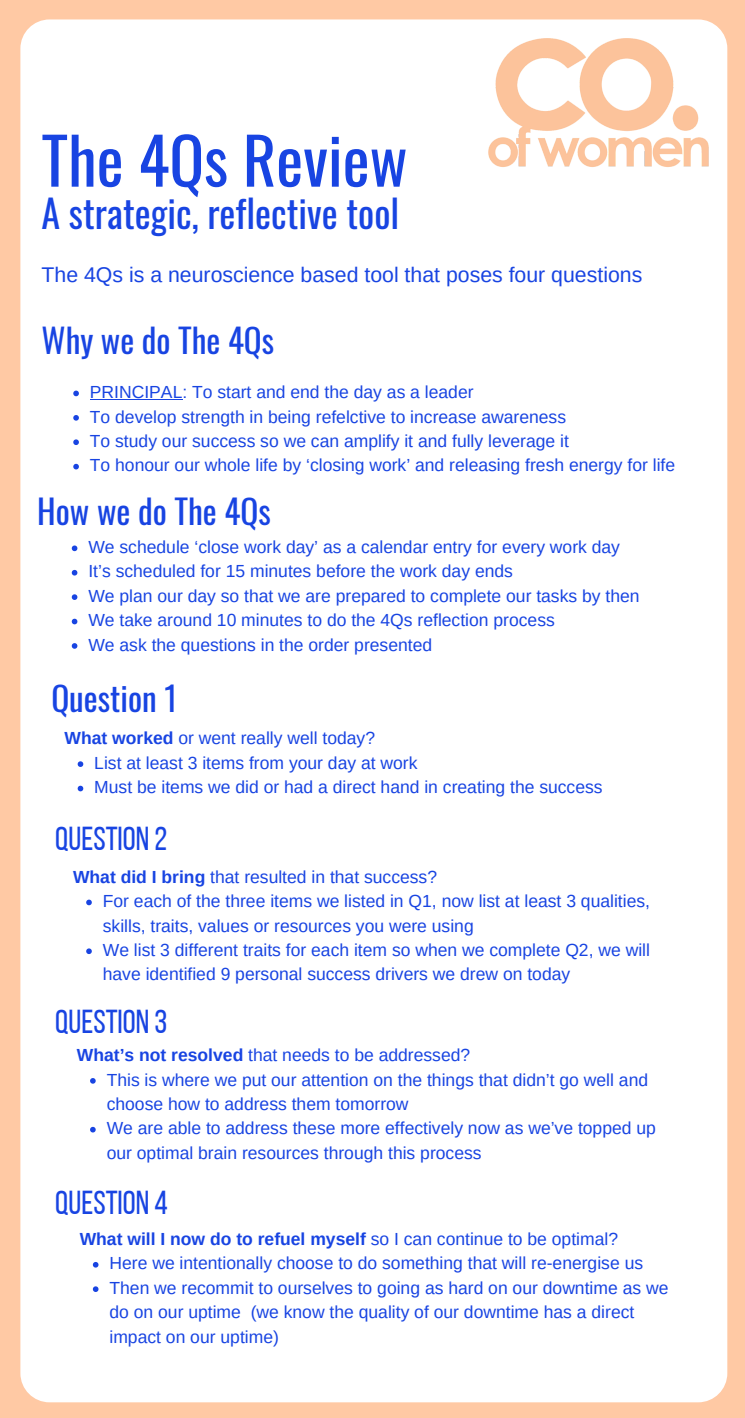
<style>
.page{position:relative;width:745px;height:1418px;background:#fff}
.page>*{position:absolute;margin:0;border:0;box-sizing:border-box;transform-origin:0 0}
.t1{font:64.12px "Oswald";color:#1844e2}
.t2{font:38px "Oswald";color:#1844e2}
.t3{font:33.12px "Bebas Neue";color:#1844e2}
.t4{font:33.12px "Oswald";color:#1844e2}
.t5{font:33px "Oswald";color:#1844e2}
.t6{font:21.25px "Arimo";color:#1844e2}
.t7{font:17.5px/24.4px "Arimo";color:#1844e2}
.t8{font:700 17.5px "Arimo";color:#1844e2}
.s1{font-weight:700}
.s2{font-weight:400}
</style>
<div class="page">
<div style="left:0;top:0;width:744px;height:1417px;background:#ffc9a4"></div>
<div style="left:20px;top:19px;width:707px;height:1383px;background:#fff;border-radius:29px"></div>
<img style="left:488px;top:38px;width:220px;height:129px">
<svg style="left:73px;top:390px;width:6px;height:6px"></svg>
<hr style="left:90px;top:399px;width:92px;height:1px;background:#1844e2">
<svg style="left:73px;top:415px;width:6px;height:6px"></svg>
<svg style="left:73px;top:439px;width:6px;height:6px"></svg>
<svg style="left:73px;top:464px;width:6px;height:5px"></svg>
<svg style="left:72px;top:545px;width:5px;height:6px"></svg>
<svg style="left:72px;top:570px;width:5px;height:5px"></svg>
<svg style="left:72px;top:594px;width:5px;height:6px"></svg>
<svg style="left:72px;top:619px;width:5px;height:5px"></svg>
<svg style="left:72px;top:643px;width:5px;height:6px"></svg>
<svg style="left:78px;top:761px;width:5px;height:6px"></svg>
<svg style="left:78px;top:785px;width:5px;height:6px"></svg>
<svg style="left:86px;top:899px;width:6px;height:6px"></svg>
<svg style="left:86px;top:948px;width:6px;height:6px"></svg>
<svg style="left:90px;top:1078px;width:6px;height:5px"></svg>
<svg style="left:90px;top:1126px;width:6px;height:6px"></svg>
<svg style="left:93px;top:1262px;width:5px;height:5px"></svg>
<svg style="left:93px;top:1286px;width:5px;height:6px"></svg>
<p class="t1" style="left:41px;top:110px;width:367px">The 4Qs Review</p>
<p class="t2" style="left:41px;top:184px;width:359px">A strategic, reflective tool</p>
<p class="t6" style="left:42px;top:263px;width:602px">The 4Qs is a neuroscience based tool that poses four questions</p>
<p class="t5" style="left:42px;top:314px;width:234px">Why we do The 4Qs</p>
<p class="t7" style="left:90px;top:380px;width:385px">PRINCIPAL: To start and end the day as a leader</p>
<p class="t7" style="left:90px;top:404px;width:477px">To develop strength in being refelctive to increase awareness</p>
<p class="t7" style="left:90px;top:429px;width:480px">To study our success so we can amplify it and fully leverage it</p>
<p class="t7" style="left:90px;top:453px;width:586px">To honour our whole life by ‘closing work’ and releasing fresh energy for life</p>
<p class="t4" style="left:37px;top:485px;width:235px">How we do The 4Qs</p>
<p class="t7" style="left:88px;top:535px;width:533px">We schedule ‘close work day’ as a calendar entry for every work day</p>
<p class="t7" style="left:88px;top:559px;width:426px">It’s scheduled for 15 minutes before the work day ends</p>
<p class="t7" style="left:88px;top:583px;width:552px">We plan our day so that we are prepared to complete our tasks by then</p>
<p class="t7" style="left:88px;top:608px;width:468px">We take around 10 minutes to do the 4Qs reflection process</p>
<p class="t7" style="left:88px;top:632px;width:345px">We ask the questions in the order presented</p>
<p class="t4" style="left:51px;top:673px;width:128px">Question 1</p>
<p class="t7" style="left:94px;top:750px;width:324px">List at least 3 items from your day at work</p>
<p class="t7" style="left:94px;top:775px;width:509px">Must be items we did or had a direct hand in creating the success</p>
<p class="t7" style="left:64px;top:726px;width:312px"><span class="s1">What worked</span> or went really well today?</p>
<p class="t3" style="left:55px;top:825px;width:114px">QUESTION 2</p>
<p class="t7" style="left:73px;top:864px;width:365px"><span class="s1">What did I bring</span> that resulted in that success?</p>
<p class="t7" style="left:103px;top:889px;width:548px">For each of the three items we listed in Q1, now list at least 3 qualities, skills, traits, values or resources you were using</p>
<p class="t7" style="left:103px;top:937px;width:548px">We list 3 different traits for each item so when we complete Q2, we will have identified 9 personal success drivers we drew on today</p>
<p class="t3" style="left:55px;top:1008px;width:114px">QUESTION 3</p>
<p class="t7" style="left:107px;top:1067px;width:543px">This is where we put our attention on the things that didn’t go well and choose how to address them tomorrow</p>
<p class="t7" style="left:107px;top:1116px;width:550px">We are able to address these more effectively now as we’ve topped up our optimal brain resources through this process</p>
<p class="t7" style="left:77px;top:1043px;width:395px"><span class="s1">What’s not resolved</span> that needs to be addressed?</p>
<p class="t3" style="left:55px;top:1188px;width:114px">QUESTION 4</p>
<p class="t8" style="left:80px;top:1229px;width:539px">What will I now do to refuel myself <span class="s2">so I can continue to be optimal?</span></p>
<p class="t7" style="left:109px;top:1251px;width:535px">Here we intentionally choose to do something that will re-energise us</p>
<p class="t7" style="left:109px;top:1275px;width:560px">Then we recommit to ourselves to going as hard on our downtime as we do on our uptime (we know the quality of our downtime has a direct impact on our uptime)</p>
</div>
